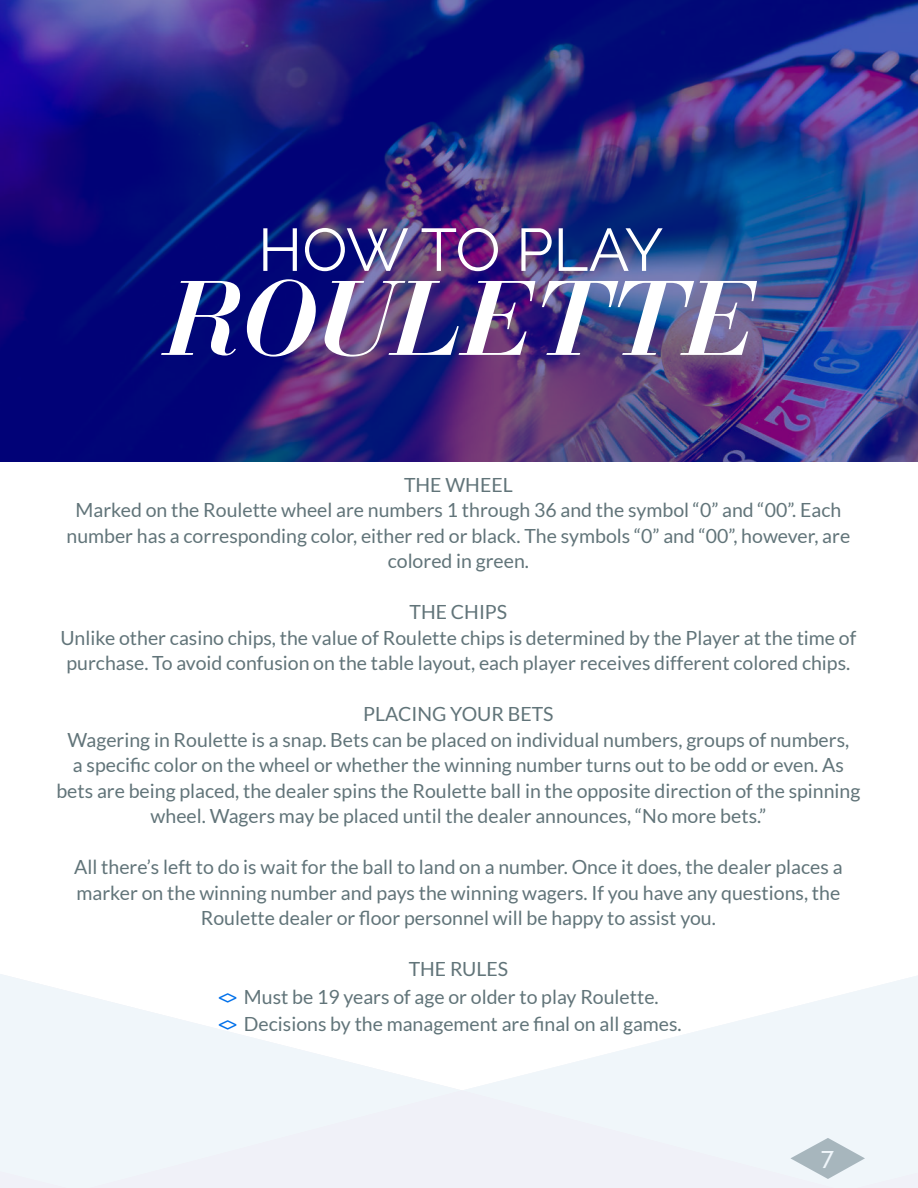
<style>
.page{position:relative;width:918px;height:1188px;background:#fff}
.page>*{position:absolute;margin:0;border:0;box-sizing:border-box;transform-origin:0 0}
.t1{font:italic 700 105px "Bauer Bodoni";color:#fff}
.t2{font:60px "Raleway";letter-spacing:-.015em;color:#fff}
.t3{font:500 24px "Raleway";color:#fff}
.t4{font:21px "Lato";color:#0170ea}
.t5{font:19.5px/25.5px "Lato";color:#617479;text-align:center}
</style>
<div class="page">
<svg style="left:0;top:974px;width:459px;height:195px;fill:#f0f6fa"></svg>
<svg style="left:0;top:1169px;width:78px;height:19px"></svg>
<svg style="left:466px;top:976px;width:452px;height:162px;fill:#f0f6fa"></svg>
<div style="left:845px;top:1138px;width:73px;height:50px;background:#f0f6fa"></div>
<div style="left:78px;top:1090px;width:767px;height:98px;background:#f0f1f8"></div>
<img style="left:0;top:0;width:917px;height:461px">
<h2 class="t2" style="left:258px;top:215px;width:407px">HOW TO PLAY</h2>
<h1 class="t1" style="left:166px;top:278px;width:591px">ROULETTE</h1>
<p class="t5" style="left:67px;top:473px;width:785px">THE WHEEL<br>Marked on the Roulette wheel are numbers 1 through 36 and the symbol “0” and “00”. Each number has a corresponding color, either red or black. The symbols “0” and “00”, however, are colored in green.</p>
<p class="t5" style="left:60px;top:601px;width:797px">THE CHIPS<br>Unlike other casino chips, the value of Roulette chips is determined by the Player at the time of purchase. To avoid confusion on the table layout, each player receives different colored chips.</p>
<p class="t5" style="left:56px;top:703px;width:806px">PLACING YOUR BETS<br>Wagering in Roulette is a snap. Bets can be placed on individual numbers, groups of numbers,<br>a specific color on the wheel or whether the winning number turns out to be odd or even. As bets are being placed, the dealer spins the Roulette ball in the opposite direction of the spinning wheel. Wagers may be placed until the dealer announces, “No more bets.”</p>
<p class="t5" style="left:74px;top:856px;width:770px">All there’s left to do is wait for the ball to land on a number. Once it does, the dealer places a marker on the winning number and pays the winning wagers. If you have any questions, the<br>Roulette dealer or floor personnel will be happy to assist you.</p>
<p class="t5" style="left:409px;top:958px;width:101px">THE RULES</p>
<p class="t4" style="left:216px;top:1004px;width:14px;rotate:-90deg">◊</p>
<p class="t5" style="left:244px;top:986px;width:416px">Must be 19 years of age or older to play Roulette.</p>
<p class="t4" style="left:216px;top:1031px;width:14px;rotate:-90deg">◊</p>
<p class="t5" style="left:244px;top:1011px;width:439px">Decisions by the management are final on all games.</p>
<p class="t3" style="left:821px;top:1148px;width:14px">7</p>
</div>
